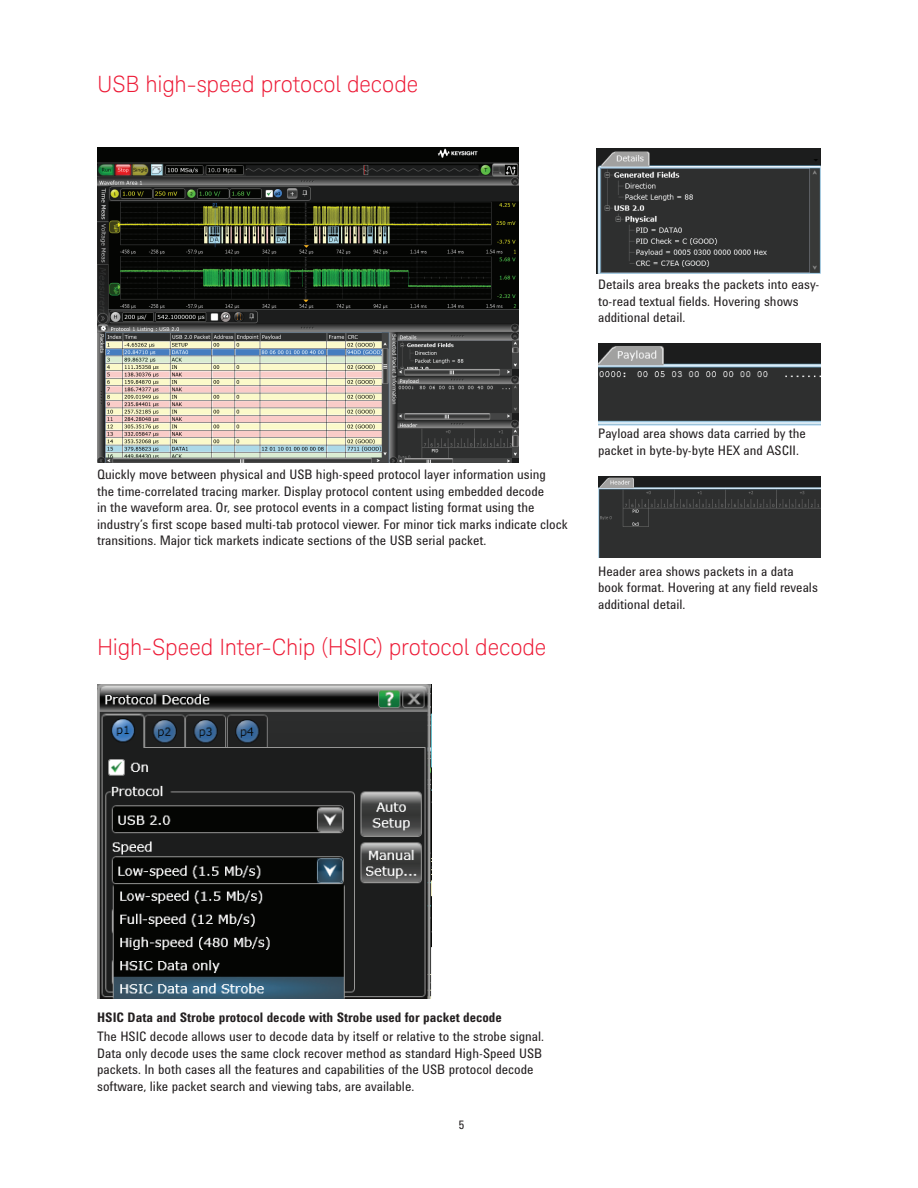
<style>
.page{position:relative;width:918px;height:1188px;background:#fff}
.page>*{position:absolute;margin:0;border:0;box-sizing:border-box;transform-origin:0 0}
.t1{font:300 22.5px "Keysight Sans";letter-spacing:-.005em;color:#ed1a36}
.t2{font:13.5px/16.5px "Agilent Condensed CFF";color:#231f20}
.t3{font:700 13.5px "Agilent Condensed CFF";color:#231f20}
.t4{font:12px "Agilent Condensed CFF";color:#231f20}
</style>
<div class="page">
<img style="left:97px;top:148px;width:421px;height:315px">
<img style="left:597px;top:149px;width:224px;height:125px">
<img style="left:598px;top:343px;width:223px;height:82px">
<img style="left:598px;top:476px;width:223px;height:81px">
<img style="left:97px;top:684px;width:335px;height:315px">
<h1 class="t1" style="left:97px;top:71px;width:323px">USB high-speed protocol decode</h1>
<p class="t2" style="left:598px;top:276px;width:223px">Details area breaks the packets into easy&shy;to-read textual fields. Hovering shows additional detail.</p>
<p class="t2" style="left:97px;top:466px;width:472px">Quickly move between physical and USB high-speed protocol layer information using<br>the time-correlated tracing marker. Display protocol content using embedded decode<br>in the waveform area. Or, see protocol events in a compact listing format using the industry’s first scope based multi-tab protocol viewer. For minor tick marks indicate clock transitions. Major tick markets indicate sections of the USB serial packet.</p>
<h1 class="t1" style="left:97px;top:634px;width:451px">High-Speed Inter-Chip (HSIC) protocol decode</h1>
<p class="t2" style="left:598px;top:425px;width:209px">Payload area shows data carried by the packet in byte-by-byte HEX and ASCII.</p>
<p class="t2" style="left:598px;top:562px;width:221px">Header area shows packets in a data book format. Hovering at any field reveals additional detail.</p>
<p class="t3" style="left:97px;top:1007px;width:406px">HSIC Data and Strobe protocol decode with Strobe used for packet decode</p>
<p class="t2" style="left:97px;top:1028px;width:448px">The HSIC decode allows user to decode data by itself or relative to the strobe signal.<br>Data only decode uses the same clock recover method as standard High-Speed USB packets. In both cases all the features and capabilities of the USB protocol decode software, like packet search and viewing tabs, are available.</p>
<p class="t4" style="left:459px;top:1115px;width:7px">5</p>
</div>
